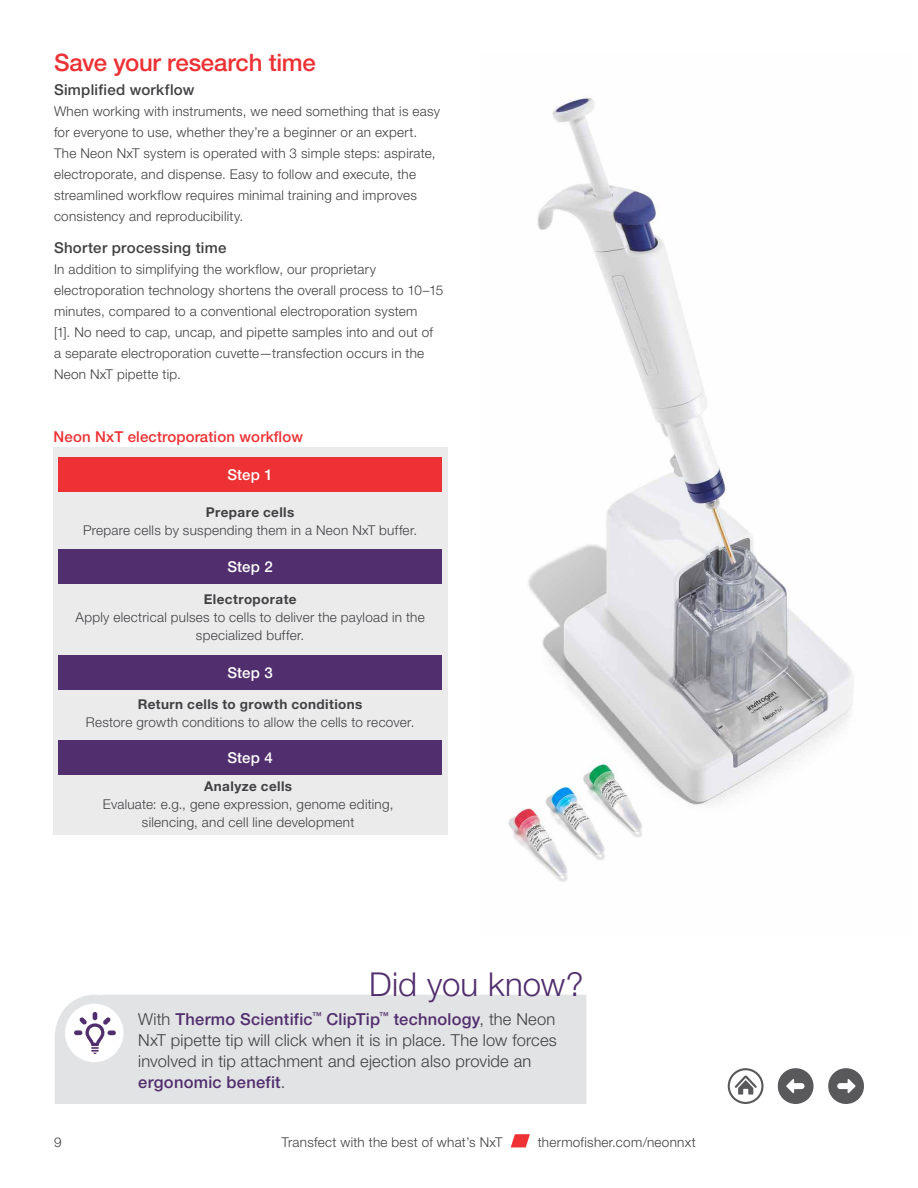
<style>
.page{position:relative;width:918px;height:1188px;background:#fff}
.page>*{position:absolute;margin:0;border:0;box-sizing:border-box;transform-origin:0 0}
.t1{font:300 33px "Helvetica Neue LTW1 G";letter-spacing:.005em;color:#512e6d}
.t2{font:500 24px "Helvetica Neue LTW1 G";letter-spacing:-.01em;color:#ee3134}
.t3{font:300 16.5px/21px "Helvetica Neue LTW1 G";letter-spacing:.01em;color:#414042}
.t4{font:500 15px "Helvetica Neue LTW1 G";letter-spacing:.02em;color:#414042}
.t5{font:500 15px "Helvetica Neue LTW1 G";letter-spacing:.01em;color:#ee3134}
.t6{font:500 15px "Helvetica Neue LTW1 G";letter-spacing:.005em;color:#fff}
.t7{font:300 13.5px/21px "Helvetica Neue LTW1 G";letter-spacing:.02em;color:#414042}
.t8{font:700 13.5px "Helvetica Neue LTW1 G";letter-spacing:.03em;color:#414042}
.s1{font-weight:500;color:#512e6d}
</style>
<div class="page">
<img style="left:508px;top:96px;width:346px;height:786px">
<div style="left:53px;top:448px;width:395px;height:387px;background:#ebebec"></div>
<div style="left:58px;top:458px;width:384px;height:34px;background:#ee3134"></div>
<div style="left:58px;top:550px;width:384px;height:34px;background:#512e6d"></div>
<div style="left:58px;top:656px;width:384px;height:34px;background:#512e6d"></div>
<div style="left:58px;top:741px;width:384px;height:34px;background:#512e6d"></div>
<div style="left:55px;top:995px;width:531px;height:109px;background:#e2e3e4"></div>
<svg style="left:55px;top:995px;width:81px;height:76px"></svg>
<svg style="left:727px;top:1068px;width:37px;height:36px"></svg>
<svg style="left:777px;top:1068px;width:37px;height:36px"></svg>
<svg style="left:828px;top:1068px;width:36px;height:36px"></svg>
<svg style="left:511px;top:1134px;width:19px;height:13px"></svg>
<h2 class="t2" style="left:54px;top:48px;width:263px">Save your research time</h2>
<p class="t4" style="left:54px;top:81px;width:142px">Simplified workflow</p>
<p class="t7" style="left:54px;top:101px;width:388px">When working with instruments, we need something that is easy for everyone to use, whether they’re a beginner or an expert.<br>The Neon NxT system is operated with 3 simple steps: aspirate, electroporate, and dispense. Easy to follow and execute, the streamlined workflow requires minimal training and improves consistency and reproducibility.</p>
<p class="t4" style="left:54px;top:238px;width:174px">Shorter processing time</p>
<p class="t7" style="left:54px;top:258px;width:391px">In addition to simplifying the workflow, our proprietary electroporation technology shortens the overall process to 10–15 minutes, compared to a conventional electroporation system<br>[1]. No need to cap, uncap, and pipette samples into and out of a separate electroporation cuvette—transfection occurs in the Neon NxT pipette tip.</p>
<p class="t5" style="left:54px;top:428px;width:251px">Neon NxT electroporation workflow</p>
<p class="t6" style="left:227px;top:466px;width:47px">Step 1</p>
<p class="t8" style="left:206px;top:504px;width:90px">Prepare cells</p>
<p class="t7" style="left:83px;top:519px;width:336px">Prepare cells by suspending them in a Neon NxT buffer.</p>
<p class="t6" style="left:227px;top:558px;width:47px">Step 2</p>
<p class="t8" style="left:204px;top:591px;width:94px">Electroporate</p>
<p class="t7" style="left:75px;top:608px;width:351px;line-height:18px;text-align:center">Apply electrical pulses to cells to deliver the payload in the specialized buffer.</p>
<p class="t6" style="left:227px;top:664px;width:47px">Step 3</p>
<p class="t8" style="left:138px;top:696px;width:226px">Return cells to growth conditions</p>
<p class="t7" style="left:86px;top:711px;width:330px">Restore growth conditions to allow the cells to recover.</p>
<p class="t6" style="left:227px;top:749px;width:47px">Step 4</p>
<p class="t8" style="left:204px;top:778px;width:90px">Analyze cells</p>
<p class="t7" style="left:103px;top:796px;width:292px;line-height:18px;text-align:center">Evaluate: e.g., gene expression, genome editing, silencing, and cell line development</p>
<h1 class="t1" style="left:369px;top:964px;width:216px">Did you know?</h1>
<p class="t3" style="left:138px;top:1008px;width:420px">With <span class="s1">Thermo Scientific</span><sup>™</sup> <span class="s1">ClipTip</span><sup>™</sup> <span class="s1">technology</span>, the Neon NxT pipette tip will click when it is in place. The low forces involved in tip attachment and ejection also provide an <span class="s1">ergonomic benefit</span>.</p>
<p class="t7" style="left:54px;top:1132px;width:9px">9</p>
<p class="t7" style="left:281px;top:1132px;width:223px">Transfect with the best of what’s NxT</p>
<p class="t7" style="left:538px;top:1132px;width:160px">thermofisher.com/neonnxt</p>
</div>
